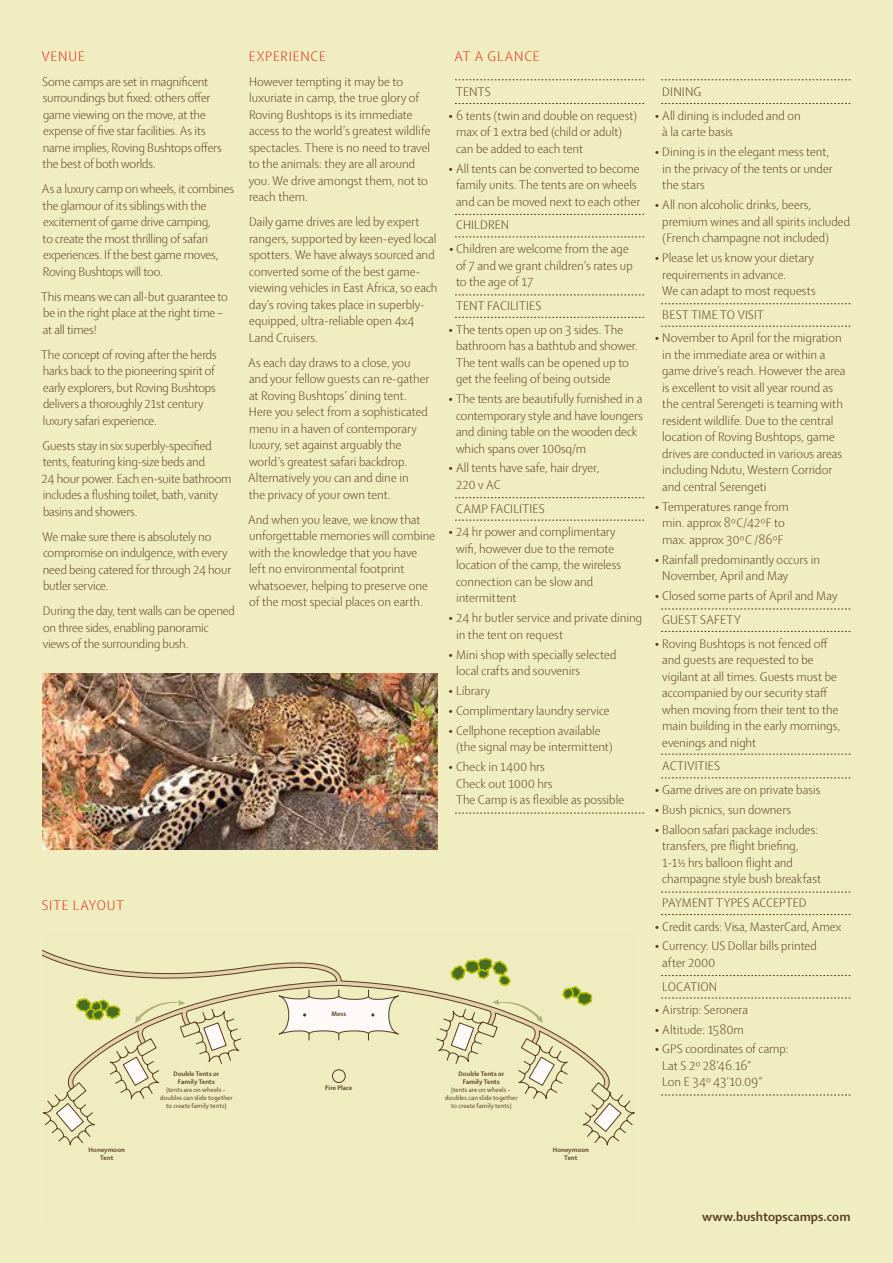
<style>
.page{position:relative;width:893px;height:1263px;background:#f0eec0}
.page>*{position:absolute;margin:0;border:0;box-sizing:border-box;transform-origin:0 0}
.t1{font:300 15px "Shaker 2";letter-spacing:.06em;color:#e42313}
.t2{font:300 13.5px/16.5px "Shaker 2";color:#563a22}
.t3{font:700 13.5px "Shaker 2";letter-spacing:.01em;color:#563a22}
.t4{font:300 13.5px "Shaker 2";letter-spacing:.02em;color:#563a22}
.t5{font:300 13.5px "Shaker 2";letter-spacing:.025em;color:#563a22}
.t6{font:7.05px/8.1px "Shaker 2";letter-spacing:.015em;color:#553a22;text-align:center}
.t7{font:700 7.05px/8.1px "Shaker 2";letter-spacing:.015em;color:#553a22;text-align:center}
</style>
<div class="page">
<svg style="left:455px;top:80px;width:189px;height:1px"></svg>
<svg style="left:455px;top:103px;width:189px;height:1px"></svg>
<svg style="left:455px;top:214px;width:189px;height:1px"></svg>
<svg style="left:455px;top:237px;width:189px;height:1px"></svg>
<svg style="left:455px;top:295px;width:189px;height:1px"></svg>
<svg style="left:455px;top:317px;width:189px;height:1px"></svg>
<svg style="left:455px;top:497px;width:189px;height:1px"></svg>
<svg style="left:455px;top:520px;width:189px;height:1px"></svg>
<svg style="left:455px;top:813px;width:189px;height:1px"></svg>
<svg style="left:661px;top:80px;width:189px;height:1px"></svg>
<svg style="left:661px;top:103px;width:189px;height:1px"></svg>
<svg style="left:661px;top:303px;width:189px;height:1px"></svg>
<svg style="left:661px;top:326px;width:189px;height:1px"></svg>
<svg style="left:661px;top:609px;width:189px;height:1px"></svg>
<svg style="left:661px;top:631px;width:189px;height:1px"></svg>
<svg style="left:661px;top:754px;width:189px;height:1px"></svg>
<svg style="left:661px;top:778px;width:189px;height:1px"></svg>
<svg style="left:661px;top:892px;width:189px;height:1px"></svg>
<svg style="left:661px;top:914px;width:189px;height:1px"></svg>
<svg style="left:661px;top:975px;width:189px;height:1px"></svg>
<svg style="left:661px;top:998px;width:189px;height:1px"></svg>
<svg style="left:661px;top:1095px;width:189px;height:1px"></svg>
<img style="left:43px;top:674px;width:395px;height:176px">
<svg style="left:43px;top:950px;width:393px;height:133px"></svg>
<svg style="left:279px;top:990px;width:120px;height:50px"></svg>
<div style="left:332px;top:1069px;width:13px;height:14px;border:1px solid #553a22;border-radius:50%"></div>
<svg style="left:436px;top:957px;width:199px;height:188px"></svg>
<svg style="left:43px;top:996px;width:198px;height:149px"></svg>
<p class="t1" style="left:42px;top:46px;width:44px">VENUE</p>
<p class="t2" style="left:42px;top:72px;width:181px">Some camps are set in magnificent surroundings but fixed: others offer game viewing on the move, at the expense of five star facilities. As its name implies, Roving Bushtops offers the best of both worlds.</p>
<p class="t2" style="left:42px;top:180px;width:194px">As a luxury camp on wheels, it combines the glamour of its siblings with the excitement of game drive camping,<br>to create the most thrilling of safari experiences. If the best game moves, Roving Bushtops will too.</p>
<p class="t2" style="left:41px;top:287px;width:188px">This means we can all-but guarantee to be in the right place at the right time – at all times!</p>
<p class="t2" style="left:41px;top:345px;width:177px">The concept of roving after the herds harks back to the pioneering spirit of early explorers, but Roving Bushtops delivers a thoroughly 21st century luxury safari experience.</p>
<p class="t2" style="left:42px;top:436px;width:191px">Guests stay in six superbly-specified tents, featuring king-size beds and<br>24 hour power. Each en-suite bathroom includes a flushing toilet, bath, vanity basins and showers.</p>
<p class="t2" style="left:42px;top:527px;width:190px">We make sure there is absolutely no compromise on indulgence, with every need being catered for through 24 hour butler service.</p>
<p class="t2" style="left:43px;top:602px;width:194px">During the day, tent walls can be opened on three sides, enabling panoramic views of the surrounding bush.</p>
<p class="t1" style="left:42px;top:895px;width:84px">SITE LAYOUT</p>
<p class="t7" style="left:174px;top:1069px;width:47px">Double Tents or<br>Family Tents</p>
<p class="t6" style="left:160px;top:1085px;width:74px">{tents are on wheels – doubles can slide together to create family tents}</p>
<p class="t1" style="left:249px;top:46px;width:78px">EXPERIENCE</p>
<p class="t2" style="left:249px;top:72px;width:183px">However tempting it may be to luxuriate in camp, the true glory of<br>Roving Bushtops is its immediate access to the world’s greatest wildlife spectacles. There is no need to travel to the animals: they are all around you. We drive amongst them, not to reach them.</p>
<p class="t2" style="left:249px;top:213px;width:190px">Daily game drives are led by expert rangers, supported by keen-eyed local spotters. We have always sourced and converted some of the best game&shy;viewing vehicles in East Africa, so each day’s roving takes place in superbly&shy;equipped, ultra-reliable open 4x4<br>Land Cruisers.</p>
<p class="t2" style="left:248px;top:353px;width:183px">As each day draws to a close, you and your fellow guests can re-gather at Roving Bushtops’ dining tent.<br>Here you select from a sophisticated menu in a haven of contemporary luxury, set against arguably the world’s greatest safari backdrop.<br>Alternatively you can and dine in<br>the privacy of your own tent.</p>
<p class="t2" style="left:248px;top:510px;width:189px">And when you leave, we know that unforgettable memories will combine with the knowledge that you have left no environmental footprint whatsoever, helping to preserve one of the most special places on earth.</p>
<p class="t1" style="left:455px;top:46px;width:86px">AT A GLANCE</p>
<p class="t2" style="left:456px;top:83px;width:36px">TENTS</p>
<p class="t2" style="left:456px;top:107px;width:183px;text-indent:-7px">• 6 tents (twin and double on request) max of 1 extra bed (child or adult) can be added to each tent</p>
<p class="t2" style="left:449px;top:160px;width:193px;text-align:center">• All tents can be converted to become family units. The tents are on wheels and can be moved next to each other</p>
<p class="t2" style="left:456px;top:216px;width:55px">CHILDREN</p>
<p class="t2" style="left:456px;top:240px;width:178px;text-indent:-7px">• Children are welcome from the age of 7 and we grant children’s rates up to the age of 17</p>
<p class="t4" style="left:456px;top:296px;width:87px">TENT FACILITIES</p>
<p class="t2" style="left:456px;top:321px;width:183px;text-indent:-7px">• The tents open up on 3 sides. The bathroom has a bathtub and shower.<br>The tent walls can be opened up to get the feeling of being outside</p>
<p class="t2" style="left:456px;top:390px;width:188px;text-indent:-7px">• The tents are beautifully furnished in a contemporary style and have loungers and dining table on the wooden deck which spans over 100sq/m</p>
<p class="t2" style="left:456px;top:459px;width:145px;text-indent:-7px">• All tents have safe, hair dryer,<br>220 v AC</p>
<p class="t2" style="left:456px;top:500px;width:90px">CAMP FACILITIES</p>
<p class="t2" style="left:456px;top:523px;width:167px;text-indent:-7px">• 24 hr power and complimentary wifi, however due to the remote location of the camp, the wireless connection can be slow and intermittent</p>
<p class="t2" style="left:456px;top:609px;width:187px;text-indent:-7px">• 24 hr butler service and private dining in the tent on request</p>
<p class="t2" style="left:456px;top:646px;width:162px;text-indent:-7px">• Mini shop with specially selected local crafts and souvenirs</p>
<p class="t2" style="left:449px;top:682px;width:43px">• Library</p>
<p class="t2" style="left:449px;top:702px;width:163px">• Complimentary laundry service</p>
<p class="t2" style="left:456px;top:722px;width:158px;text-indent:-7px">• Cellphone reception available (the signal may be intermittent)</p>
<p class="t2" style="left:456px;top:758px;width:170px;text-indent:-7px">• Check in 1400 hrs<br>Check out 1000 hrs<br>The Camp is as flexible as possible</p>
<p class="t7" style="left:331px;top:1010px;width:16px">Mess</p>
<p class="t7" style="left:325px;top:1084px;width:29px">Fire Place</p>
<p class="t7" style="left:459px;top:1069px;width:47px">Double Tents or<br>Family Tents</p>
<p class="t6" style="left:445px;top:1085px;width:74px">{tents are on wheels – doubles can slide together to create family tents}</p>
<p class="t2" style="left:662px;top:83px;width:41px">DINING</p>
<p class="t2" style="left:662px;top:107px;width:140px;text-indent:-7px">• All dining is included and on à la carte basis</p>
<p class="t2" style="left:662px;top:143px;width:172px;text-indent:-7px">• Dining is in the elegant mess tent, in the privacy of the tents or under the stars</p>
<p class="t2" style="left:662px;top:196px;width:189px;text-indent:-7px">• All non alcoholic drinks, beers, premium wines and all spirits included (French champagne not included)</p>
<p class="t2" style="left:662px;top:249px;width:155px;text-indent:-7px">• Please let us know your dietary requirements in advance.<br>We can adapt to most requests</p>
<p class="t2" style="left:662px;top:306px;width:103px">BEST TIME TO VISIT</p>
<p class="t2" style="left:662px;top:329px;width:185px;text-indent:-7px">• November to April for the migration in the immediate area or within a game drive’s reach. However the area is excellent to visit all year round as the central Serengeti is teaming with resident wildlife. Due to the central location of Roving Bushtops, game drives are conducted in various areas including Ndutu, Western Corridor and central Serengeti</p>
<p class="t2" style="left:655px;top:498px;width:136px;text-align:center">• Temperatures range from min. approx 8ºC/42ºF to max. approx 30ºC /86ºF</p>
<p class="t2" style="left:662px;top:551px;width:159px;text-indent:-7px">• Rainfall predominantly occurs in<br>November, April and May</p>
<p class="t2" style="left:662px;top:583px;width:176px;line-height:23.7px;text-indent:-7px">• Closed some parts of April and May<br>GUEST SAFETY</p>
<p class="t2" style="left:662px;top:634px;width:180px;text-indent:-7px">• Roving Bushtops is not fenced off and guests are requested to be vigilant at all times. Guests must be accompanied by our security staff when moving from their tent to the main building in the early mornings, evenings and night</p>
<p class="t5" style="left:662px;top:757px;width:59px">ACTIVITIES</p>
<p class="t2" style="left:655px;top:781px;width:167px">• Game drives are on private basis</p>
<p class="t2" style="left:655px;top:801px;width:138px">• Bush picnics, sun downers</p>
<p class="t2" style="left:662px;top:821px;width:161px;text-indent:-7px">• Balloon safari package includes: transfers, pre flight briefing,<br>1-1½ hrs balloon flight and champagne style bush breakfast</p>
<p class="t2" style="left:662px;top:894px;width:146px">PAYMENT TYPES ACCEPTED</p>
<p class="t2" style="left:655px;top:918px;width:188px">• Credit cards: Visa, MasterCard, Amex</p>
<p class="t2" style="left:662px;top:937px;width:156px;text-indent:-7px">• Currency: US Dollar bills printed after 2000</p>
<p class="t2" style="left:662px;top:977px;width:57px">LOCATION</p>
<p class="t2" style="left:655px;top:1001px;width:95px">• Airstrip: Seronera</p>
<p class="t2" style="left:655px;top:1021px;width:90px">• Altitude: 1580m</p>
<p class="t2" style="left:662px;top:1040px;width:128px;text-indent:-7px">• GPS coordinates of camp:<br>Lat S 2º 28’46.16”<br>Lon E 34º 43’10.09”</p>
<p class="t7" style="left:89px;top:1145px;width:38px">Honeymoon<br>Tent</p>
<p class="t7" style="left:553px;top:1145px;width:38px">Honeymoon<br>Tent</p>
<p class="t3" style="left:702px;top:1207px;width:150px">www.bushtopscamps.com</p>
</div>
